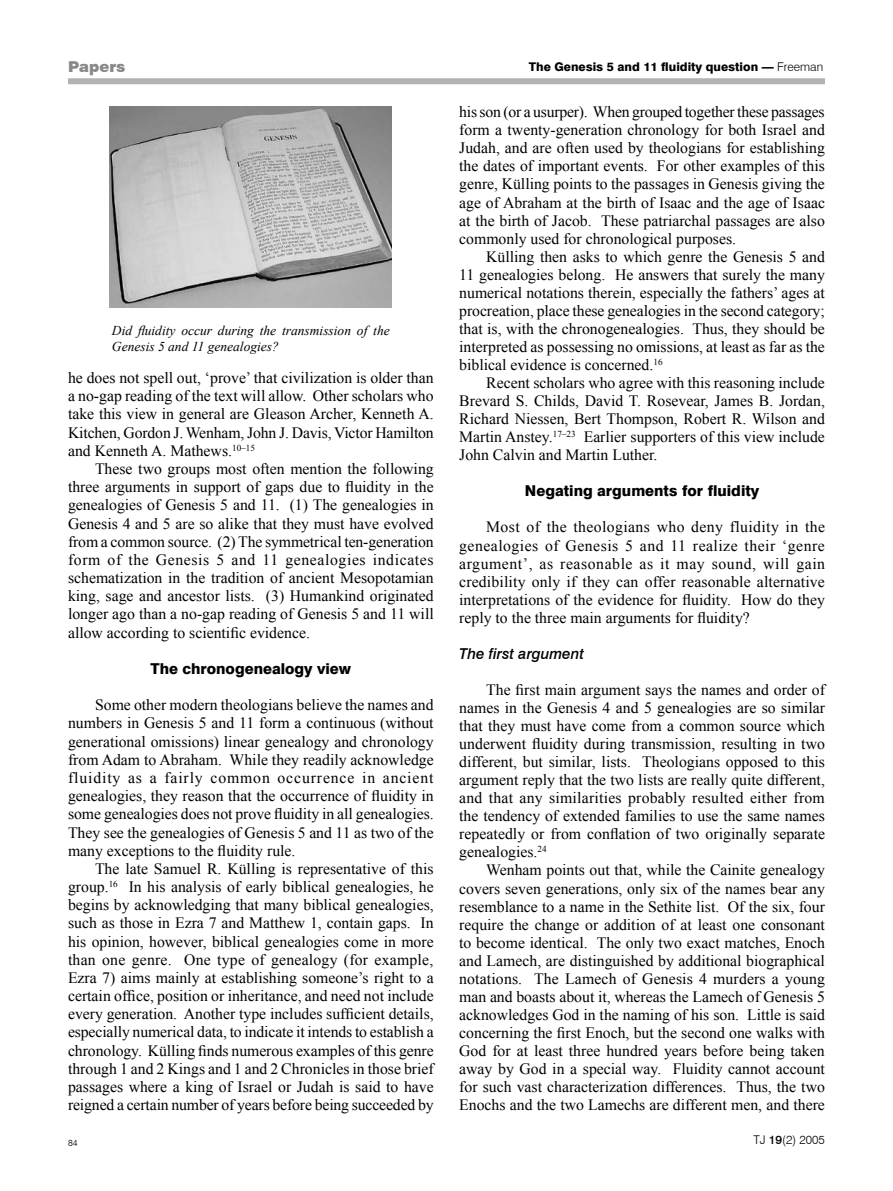
<style>
.page{position:relative;width:893px;height:1191px;background:#fff}
.page>*{position:absolute;margin:0;border:0;box-sizing:border-box;transform-origin:0 0}
.t1{font:15.75px/18px "Times New Roman";color:#000;text-align:justify}
.t2{font:800 15px "Swiss 721 BT";color:#000}
.t3{font:italic 500 15px "Swiss 721 BT";color:#000}
.t4{font:900 15px "Swiss 721 BT";color:#878889}
.t5{font:italic 13.5px/16.2px "Times New Roman";color:#000}
.t6{font:800 12px "Swiss 721 BT";color:#000}
.t7{font:300 12px "Swiss 721 BT";color:#000}
.t8{font:300 9px "Swiss 721 BT";color:#000}
.s1{font-weight:300}
.s2{font-weight:500}
</style>
<div class="page">
<div style="left:68px;top:78px;width:757px;height:6px;background:#b1b2b4"></div>
<img style="left:109px;top:106px;width:282px;height:202px">
<p class="t4" style="left:68px;top:58px;width:59px">Papers</p>
<p class="t5" style="left:112px;top:322px;width:279px">Did fluidity occur during the transmission of the<br>Genesis 5 and 11 genealogies?</p>
<p class="t1" style="left:68px;top:368px;width:367px">he does not spell out, ‘prove’ that civilization is older than a no-gap reading of the text will allow. Other scholars who take this view in general are Gleason Archer, Kenneth A.<br>Kitchen, Gordon J. Wenham, John J. Davis, Victor Hamilton and Kenneth A. Mathews.<sup>10–15</sup></p>
<p class="t1" style="left:68px;top:459px;width:367px;text-indent:27px">These two groups most often mention the following three arguments in support of gaps due to fluidity in the genealogies of Genesis 5 and 11. (1) The genealogies in Genesis 4 and 5 are so alike that they must have evolved from a common source. (2) The symmetrical ten-generation form of the Genesis 5 and 11 genealogies indicates schematization in the tradition of ancient Mesopotamian king, sage and ancestor lists. (3) Humankind originated longer ago than a no-gap reading of Genesis 5 and 11 will allow according to scientific evidence.</p>
<p class="t2" style="left:151px;top:659px;width:202px">The chronogenealogy view</p>
<p class="t1" style="left:68px;top:695px;width:367px;text-indent:27px">Some other modern theologians believe the names and numbers in Genesis 5 and 11 form a continuous (without generational omissions) linear genealogy and chronology from Adam to Abraham. While they readily acknowledge fluidity as a fairly common occurrence in ancient genealogies, they reason that the occurrence of fluidity in some genealogies does not prove fluidity in all genealogies.<br>They see the genealogies of Genesis 5 and 11 as two of the many exceptions to the fluidity rule.</p>
<p class="t1" style="left:68px;top:859px;width:367px;text-indent:27px">The late Samuel R. Külling is representative of this group.<sup>16</sup> In his analysis of early biblical genealogies, he begins by acknowledging that many biblical genealogies, such as those in Ezra 7 and Matthew 1, contain gaps. In his opinion, however, biblical genealogies come in more than one genre. One type of genealogy (for example, Ezra 7) aims mainly at establishing someone’s right to a certain office, position or inheritance, and need not include every generation. Another type includes sufficient details, especially numerical data, to indicate it intends to establish a chronology. Külling finds numerous examples of this genre through 1 and 2 Kings and 1 and 2 Chronicles in those brief passages where a king of Israel or Judah is said to have reigned a certain number of years before being succeeded by</p>
<p class="t6" style="left:529px;top:60px;width:296px">The Genesis 5 and 11 fluidity question — <span class="s1">Freeman</span></p>
<p class="t1" style="left:459px;top:103px;width:367px">his son (or a usurper). When grouped together these passages form a twenty-generation chronology for both Israel and Judah, and are often used by theologians for establishing the dates of important events. For other examples of this genre, Külling points to the passages in Genesis giving the age of Abraham at the birth of Isaac and the age of Isaac at the birth of Jacob. These patriarchal passages are also commonly used for chronological purposes.</p>
<p class="t1" style="left:459px;top:247px;width:367px;text-indent:27px">Külling then asks to which genre the Genesis 5 and 11 genealogies belong. He answers that surely the many numerical notations therein, especially the fathers’ ages at procreation, place these genealogies in the second category; that is, with the chronogenealogies. Thus, they should be interpreted as possessing no omissions, at least as far as the biblical evidence is concerned.<sup>16</sup></p>
<p class="t1" style="left:459px;top:373px;width:367px;text-indent:27px">Recent scholars who agree with this reasoning include Brevard S. Childs, David T. Rosevear, James B. Jordan, Richard Niessen, Bert Thompson, Robert R. Wilson and Martin Anstey.<sup>17–23</sup> Earlier supporters of this view include John Calvin and Martin Luther.</p>
<p class="t2" style="left:525px;top:482px;width:236px">Negating arguments for fluidity</p>
<p class="t1" style="left:459px;top:518px;width:367px;text-indent:27px">Most of the theologians who deny fluidity in the genealogies of Genesis 5 and 11 realize their ‘genre argument’, as reasonable as it may sound, will gain credibility only if they can offer reasonable alternative interpretations of the evidence for fluidity. How do they reply to the three main arguments for fluidity?</p>
<p class="t3" style="left:459px;top:644px;width:126px">The first argument</p>
<p class="t1" style="left:459px;top:680px;width:367px;text-indent:27px">The first main argument says the names and order of names in the Genesis 4 and 5 genealogies are so similar that they must have come from a common source which underwent fluidity during transmission, resulting in two different, but similar, lists. Theologians opposed to this argument reply that the two lists are really quite different, and that any similarities probably resulted either from the tendency of extended families to use the same names repeatedly or from conflation of two originally separate genealogies.<sup>24</sup></p>
<p class="t1" style="left:459px;top:861px;width:367px;text-indent:27px">Wenham points out that, while the Cainite genealogy covers seven generations, only six of the names bear any resemblance to a name in the Sethite list. Of the six, four require the change or addition of at least one consonant to become identical. The only two exact matches, Enoch and Lamech, are distinguished by additional biographical notations. The Lamech of Genesis 4 murders a young man and boasts about it, whereas the Lamech of Genesis 5 acknowledges God in the naming of his son. Little is said concerning the first Enoch, but the second one walks with God for at least three hundred years before being taken away by God in a special way. Fluidity cannot account for such vast characterization differences. Thus, the two Enochs and the two Lamechs are different men, and there</p>
<p class="t8" style="left:68px;top:1137px;width:11px">84</p>
<p class="t7" style="left:753px;top:1132px;width:73px">TJ <span class="s2">19</span>(2) 2005</p>
</div>
